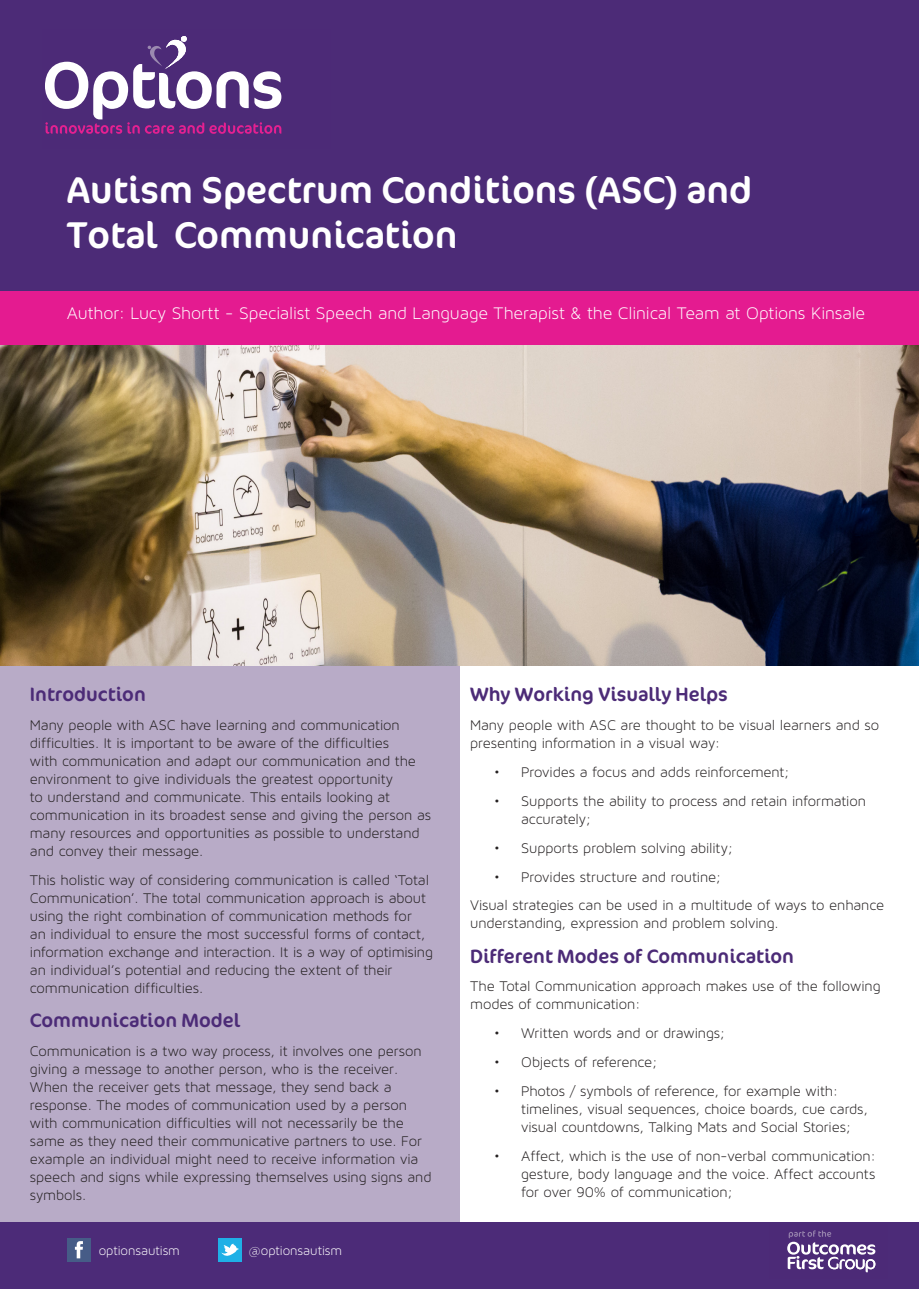
<style>
.page{position:relative;width:919px;height:1289px;background:#fff}
.page>*{position:absolute;margin:0;border:0;box-sizing:border-box;transform-origin:0 0}
.t1{font:37.5px/45px "Cocon";color:#fff}
.t2{font:19.5px "Cocon";color:#4c2b77}
.t3{font:18px "Maven Pro Light 300";letter-spacing:-.005em;color:#fff}
.t4{font:15px/18px "Maven Pro Light 300";letter-spacing:-.005em;color:#231f20}
.t5{font:13.5px "Maven Pro Light 300";letter-spacing:-.005em;color:#fff}
</style>
<div class="page">
<div style="left:0;top:342px;width:459px;height:880px;background:#b8abc7"></div>
<div style="left:0;top:291px;width:918px;height:54px;background:#e41b90"></div>
<div style="left:0;top:0;width:918px;height:290px;background:#4c2b77"></div>
<img style="left:0;top:345px;width:918px;height:320px">
<svg style="left:45px;top:36px;width:236px;height:98px"></svg>
<div style="left:0;top:1222px;width:918px;height:66px;background:#4c2b78"></div>
<div style="left:67px;top:1238px;width:23px;height:23px;background:#465c87"></div>
<svg style="left:75px;top:1241px;width:8px;height:17px"></svg>
<div style="left:218px;top:1238px;width:23px;height:23px;background:#1fb0e6"></div>
<svg style="left:221px;top:1243px;width:18px;height:13px"></svg>
<svg style="left:787px;top:1230px;width:88px;height:42px"></svg>
<p class="t1" style="left:67px;top:168px;width:686px">Autism Spectrum Conditions (ASC) and<br>Total Communication</p>
<p class="t3" style="left:67px;top:303px;width:799px">Author: Lucy Shortt - Specialist Speech and Language Therapist &amp; the Clinical Team at Options Kinsale</p>
<p class="t2" style="left:30px;top:682px;width:117px">Introduction</p>
<p class="t4" style="left:30px;top:716px;width:402px">Many people with ASC have learning and communication difficulties. It is important to be aware of the difficulties<br>with communication and adapt our communication and the environment to give individuals the greatest opportunity<br>to understand and communicate. This entails looking at communication in its broadest sense and giving the person as many resources and opportunities as possible to understand and convey their message.</p>
<p class="t4" style="left:30px;top:871px;width:404px">This holistic way of considering communication is called ‘Total Communication’. The total communication approach is about using the right combination of communication methods for<br>an individual to ensure the most successful forms of contact, information exchange and interaction. It is a way of optimising an individual’s potential and reducing the extent of their communication difficulties.</p>
<p class="t2" style="left:30px;top:1008px;width:212px">Communication Model</p>
<p class="t4" style="left:30px;top:1042px;width:403px">Communication is a two way process, it involves one person giving a message to another person, who is the receiver.<br>When the receiver gets that message, they send back a response. The modes of communication used by a person with communication difficulties will not necessarily be the same as they need their communicative partners to use. For example an individual might need to receive information via speech and signs while expressing themselves using signs and symbols.</p>
<p class="t5" style="left:99px;top:1243px;width:83px">optionsautism</p>
<p class="t5" style="left:248px;top:1243px;width:95px">@optionsautism</p>
<p class="t2" style="left:470px;top:682px;width:259px">Why Working Visually Helps</p>
<p class="t4" style="left:470px;top:716px;width:410px">Many people with ASC are thought to be visual learners and so presenting information in a visual way:</p>
<p class="t4" style="left:494px;top:763px;width:297px">• Provides a focus and adds reinforcement;</p>
<p class="t4" style="left:521px;top:791px;width:346px;text-indent:-27px">• Supports the ability to process and retain information accurately;</p>
<p class="t4" style="left:494px;top:838px;width:240px">• Supports problem solving ability;</p>
<p class="t4" style="left:494px;top:867px;width:228px">• Provides structure and routine;</p>
<p class="t4" style="left:470px;top:896px;width:415px">Visual strategies can be used in a multitude of ways to enhance understanding, expression and problem solving.</p>
<p class="t2" style="left:470px;top:943px;width:325px">Different Modes of Communication</p>
<p class="t4" style="left:470px;top:977px;width:412px">The Total Communication approach makes use of the following modes of communication:</p>
<p class="t4" style="left:494px;top:1024px;width:232px">• Written words and or drawings;</p>
<p class="t4" style="left:494px;top:1052px;width:165px">• Objects of reference;</p>
<p class="t4" style="left:521px;top:1081px;width:348px;text-indent:-27px">• Photos / symbols of reference, for example with: timelines, visual sequences, choice boards, cue cards, visual countdowns, Talking Mats and Social Stories;</p>
<p class="t4" style="left:521px;top:1146px;width:356px;text-align:justify;text-indent:-27px">• Affect, which is the use of non-verbal communication: gesture, body language and the voice. Affect accounts for over 90% of communication;</p>
</div>
